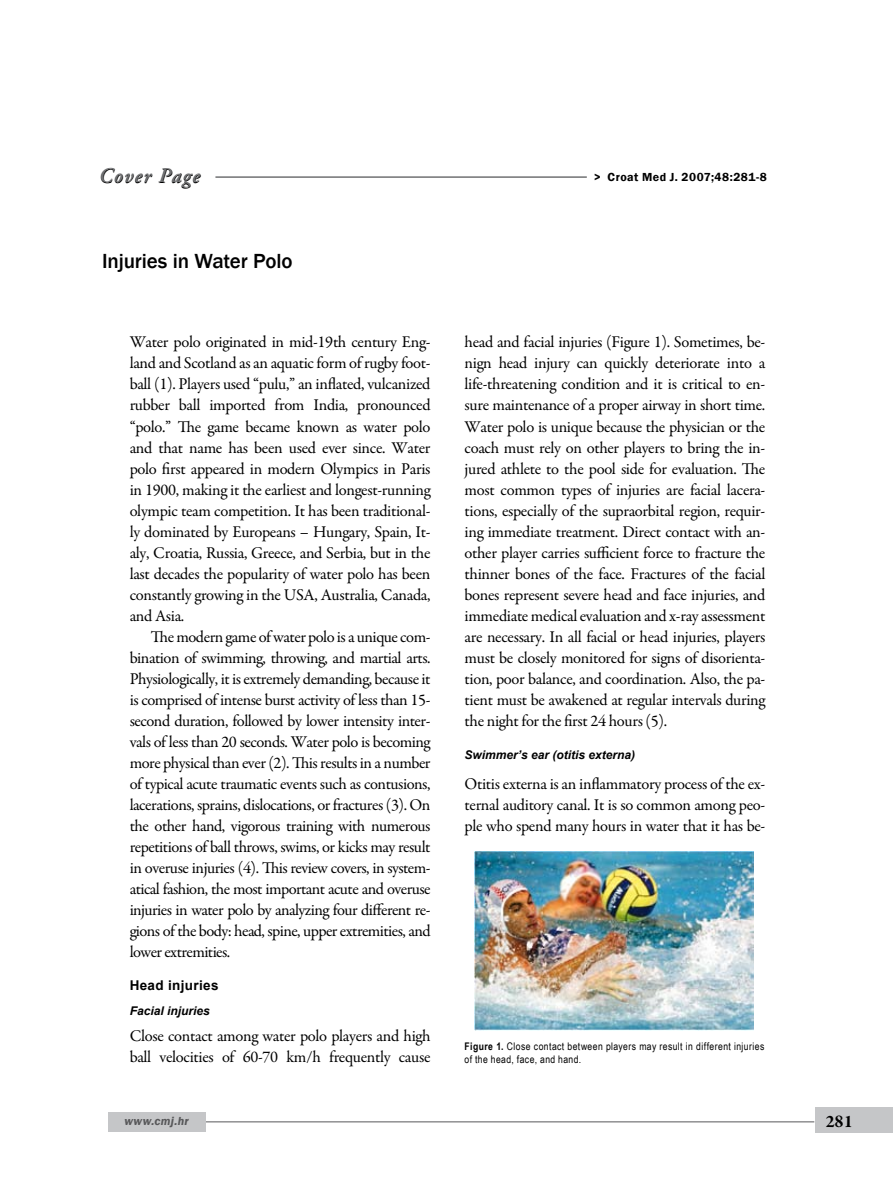
<style>
.page{position:relative;width:893px;height:1191px;background:#fff}
.page>*{position:absolute;margin:0;border:0;box-sizing:border-box;transform-origin:0 0}
.t1{font:500 21px "Franklin Gothic";letter-spacing:-.01em;color:#000}
.t2{font:italic 600 21px "Adobe Garamond Pro";letter-spacing:.05em;color:#000}
.t3{font:700 18px "Garamond Premr Pro";color:#000}
.t4{font:16.5px/21px "Garamond Premr Pro";letter-spacing:-.02em;color:#000;text-align:justify}
.t5{font:700 13.5px "Arial";letter-spacing:.025em;color:#000}
.t6{font:italic 700 12px "Arial";color:#000}
.t7{font:600 12px "Franklin Gothic";letter-spacing:.04em;color:#000}
.t8{font:italic 600 12px "Franklin Gothic";letter-spacing:.025em;color:#58585a}
.t9{font:10.5px/12.6px "Arial Narrow";letter-spacing:.04em;color:#000}
.s1{font-weight:700}
</style>
<div class="page">
<hr style="left:215px;top:176px;width:372px;height:2px;background:#707173">
<hr style="left:205px;top:1121px;width:609px;height:1px;background:#58585a">
<div style="left:815px;top:1107px;width:78px;height:25px;background:#c5c6c8"></div>
<div style="left:108px;top:1112px;width:98px;height:19px;background:#c5c6c8"></div>
<img style="left:474px;top:851px;width:280px;height:179px">
<p class="t2" style="left:99px;top:164px;width:103px">Cover Page</p>
<p class="t1" style="left:102px;top:248px;width:192px">Injuries in Water Polo</p>
<p class="t4" style="left:130px;top:332px;width:302px">Water polo originated in mid-19th century Eng&shy;land and Scotland as an aquatic form of rugby foot&shy;ball (1). Players used “pulu,” an inflated, vulcanized rubber ball imported from India, pronounced “polo.” The game became known as water polo and that name has been used ever since. Water polo first appeared in modern Olympics in Paris in 1900, making it the earliest and longest-running olympic team competition. It has been traditional&shy;ly dominated by Europeans – Hungary, Spain, It&shy;aly, Croatia, Russia, Greece, and Serbia, but in the last decades the popularity of water polo has been constantly growing in the USA, Australia, Canada, and Asia.</p>
<p class="t4" style="left:130px;top:626px;width:302px;text-indent:21px">The modern game of water polo is a unique com&shy;bination of swimming, throwing, and martial arts.<br>Physiologically, it is extremely demanding, because it is comprised of intense burst activity of less than 15- second duration, followed by lower intensity inter&shy;vals of less than 20 seconds. Water polo is becoming more physical than ever (2). This results in a number of typical acute traumatic events such as contusions, lacerations, sprains, dislocations, or fractures (3). On the other hand, vigorous training with numerous repetitions of ball throws, swims, or kicks may result in overuse injuries (4). This review covers, in system&shy;atical fashion, the most important acute and overuse injuries in water polo by analyzing four different re&shy;gions of the body: head, spine, upper extremities, and lower extremities.</p>
<p class="t5" style="left:130px;top:976px;width:90px">Head injuries</p>
<p class="t6" style="left:130px;top:1003px;width:82px">Facial injuries</p>
<p class="t4" style="left:130px;top:1025px;width:302px">Close contact among water polo players and high ball velocities of 60-70 km/h frequently cause</p>
<p class="t7" style="left:594px;top:170px;width:175px">&gt; Croat Med J. 2007;48:281-8</p>
<p class="t4" style="left:465px;top:332px;width:302px">head and facial injuries (Figure 1). Sometimes, be&shy;nign head injury can quickly deteriorate into a life-threatening condition and it is critical to en&shy;sure maintenance of a proper airway in short time.<br>Water polo is unique because the physician or the coach must rely on other players to bring the in&shy;jured athlete to the pool side for evaluation. The most common types of injuries are facial lacera&shy;tions, especially of the supraorbital region, requir&shy;ing immediate treatment. Direct contact with an&shy;other player carries sufficient force to fracture the thinner bones of the face. Fractures of the facial bones represent severe head and face injuries, and immediate medical evaluation and x-ray assessment are necessary. In all facial or head injuries, players must be closely monitored for signs of disorienta&shy;tion, poor balance, and coordination. Also, the pa&shy;tient must be awakened at regular intervals during the night for the first 24 hours (5).</p>
<p class="t6" style="left:465px;top:747px;width:172px">Swimmer’s ear (otitis externa)</p>
<p class="t4" style="left:465px;top:773px;width:302px">Otitis externa is an inflammatory process of the ex&shy;ternal auditory canal. It is so common among peo&shy;ple who spend many hours in water that it has be-</p>
<p class="t9" style="left:465px;top:1040px;width:301px"><span class="s1">Figure 1.</span> Close contact between players may result in different injuries of the head, face, and hand.</p>
<p class="t8" style="left:124px;top:1113px;width:66px">www.cmj.hr</p>
<p class="t3" style="left:826px;top:1110px;width:29px">281</p>
</div>
